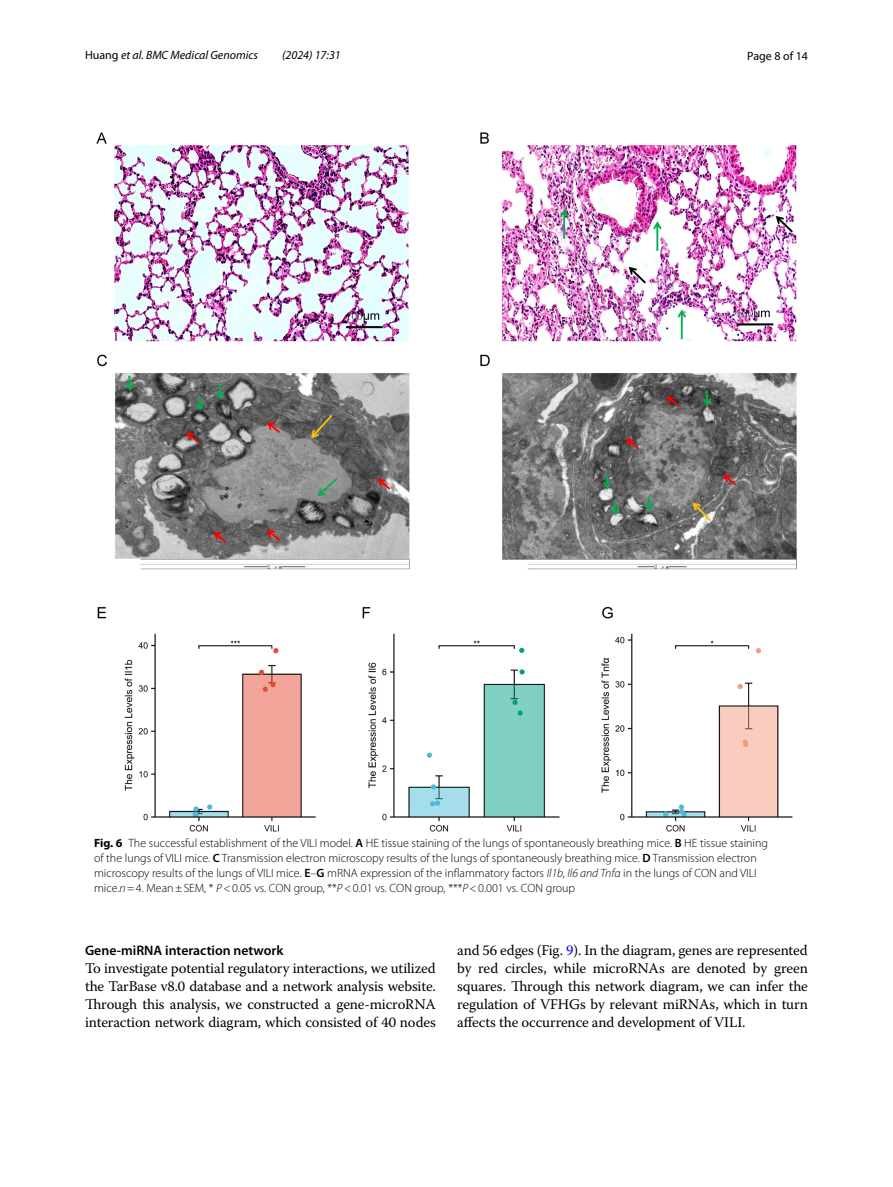
<style>
.page{position:relative;width:893px;height:1187px;background:#fff}
.page>*{position:absolute;margin:0;border:0;box-sizing:border-box;transform-origin:0 0}
.t1{font:14.7px/18px "Warnock Pro";letter-spacing:-.01em;color:#000;text-align:justify}
.t2{font:600 13.8px "Myriad Pro";color:#000}
.t3{font:300 12px/15px "Myriad Pro";color:#000}
.t4{font:italic 12px "Myriad Pro";color:#000}
.t5{font:12px "Myriad Pro";color:#000}
.s1{font-style:normal}
.s2{font-weight:700}
.s3{font-weight:600}
.s4{font-style:italic}
.s5{color:#00f}
</style>
<div class="page">
<img style="left:96px;top:133px;width:701px;height:698px">
<p class="t4" style="left:85px;top:48px;width:175px"><span class="s1">Huang</span> et al. BMC Medical Genomics</p>
<p class="t4" style="left:282px;top:48px;width:60px">(2024) 17:31</p>
<p class="t5" style="left:747px;top:48px;width:62px">Page 8 of 14</p>
<p class="t3" style="left:94px;top:835px;width:676px"><span class="s2">Fig. 6</span> The successful establishment of the VILI model. <span class="s3">A</span> HE tissue staining of the lungs of spontaneously breathing mice. <span class="s3">B</span> HE tissue staining of the lungs of VILI mice. <span class="s3">C</span> Transmission electron microscopy results of the lungs of spontaneously breathing mice. <span class="s3">D</span> Transmission electron microscopy results of the lungs of VILI mice. <span class="s3">E</span>–<span class="s3">G</span> mRNA expression of the inflammatory factors <span class="s4">Il1b, Il6 and Tnfα</span> in the lungs of CON and VILI mice.<span class="s4">n</span>=4. Mean±SEM, * <span class="s4">P</span>&lt;0.05 vs. CON group, **<span class="s4">P</span>&lt;0.01 vs. CON group, ***<span class="s4">P</span>&lt;0.001 vs. CON group</p>
<p class="t2" style="left:85px;top:941px;width:200px">Gene‑miRNA interaction network</p>
<p class="t1" style="left:85px;top:958px;width:352px">To investigate potential regulatory interactions, we utilized the TarBase v8.0 database and a network analysis website.<br>Through this analysis, we constructed a gene-microRNA interaction network diagram, which consisted of 40 nodes</p>
<p class="t1" style="left:457px;top:940px;width:352px">and 56 edges (Fig. <span class="s5">9</span>). In the diagram, genes are represented by red circles, while microRNAs are denoted by green squares. Through this network diagram, we can infer the regulation of VFHGs by relevant miRNAs, which in turn affects the occurrence and development of VILI.</p>
</div>
